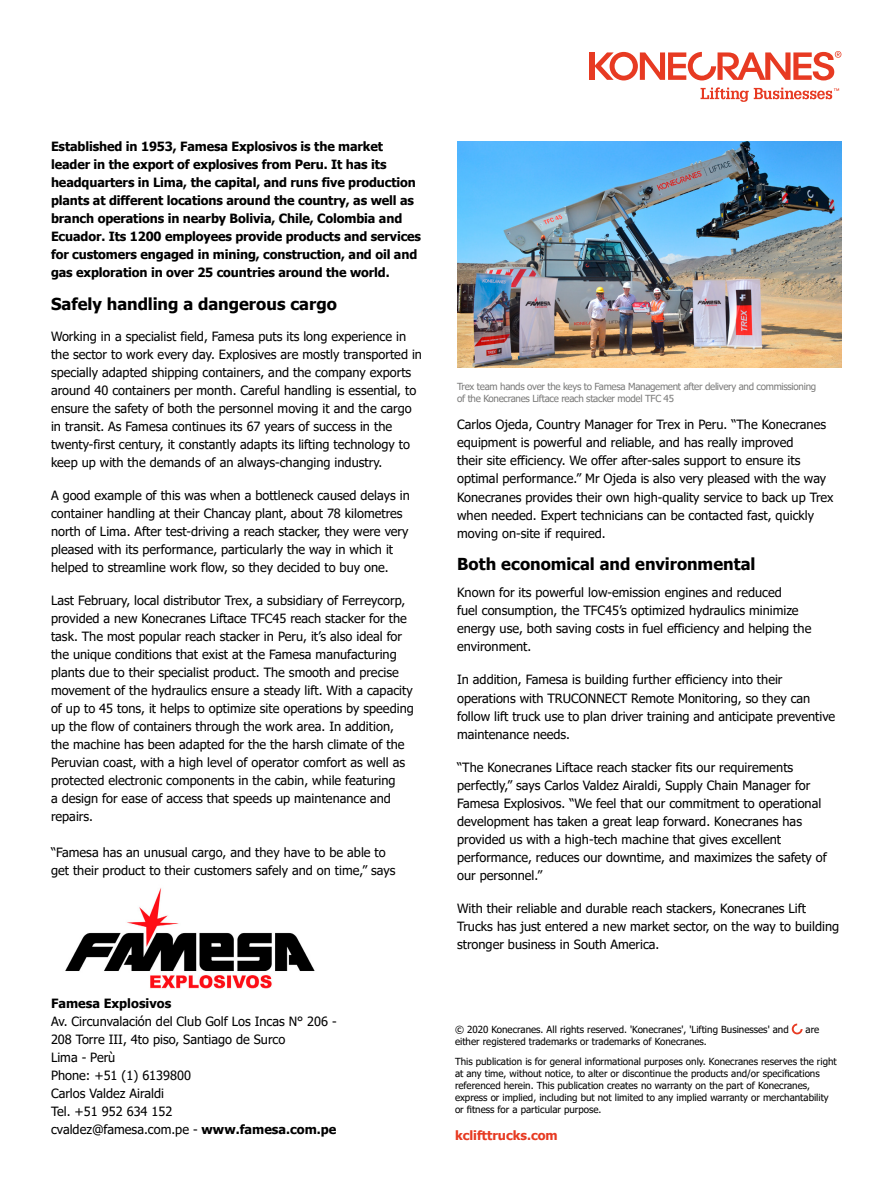
<style>
.page{position:relative;width:893px;height:1191px;background:#fff}
.page>*{position:absolute;margin:0;border:0;box-sizing:border-box;transform-origin:0 0}
.t1{font:700 16.5px "Tahoma";color:#000}
.t2{font:12.75px/18px "Tahoma";color:#000}
.t3{font:700 12.75px/18px "Tahoma";letter-spacing:-.01em;color:#000}
.t4{font:700 12.75px "Tahoma";color:#e73a22}
.t5{font:9.75px/12px "Tahoma";color:#000}
.t6{font:9.75px/12px "Tahoma";letter-spacing:-.03em;color:#7b7b7a}
.s1{font-weight:700}
</style>
<div class="page">
<img style="left:65px;top:888px;width:250px;height:101px">
<div style="left:590px;top:52px;width:5px;height:28px;background:#e73a22"></div>
<svg style="left:595px;top:51px;width:246px;height:29px"></svg>
<svg style="left:700px;top:87px;width:139px;height:15px"></svg>
<svg style="left:792px;top:1023px;width:11px;height:11px"></svg>
<img style="left:457px;top:141px;width:385px;height:227px">
<p class="t3" style="left:51px;top:138px;width:372px">Established in 1953, Famesa Explosivos is the market leader in the export of explosives from Peru. It has its headquarters in Lima, the capital, and runs five production plants at different locations around the country, as well as branch operations in nearby Bolivia, Chile, Colombia and Ecuador. Its 1200 employees provide products and services for customers engaged in mining, construction, and oil and gas exploration in over 25 countries around the world.</p>
<p class="t1" style="left:51px;top:292px;width:287px">Safely handling a dangerous cargo</p>
<p class="t2" style="left:51px;top:328px;width:373px">Working in a specialist field, Famesa puts its long experience in the sector to work every day. Explosives are mostly transported in specially adapted shipping containers, and the company exports around 40 containers per month. Careful handling is essential, to ensure the safety of both the personnel moving it and the cargo in transit. As Famesa continues its 67 years of success in the twenty-first century, it constantly adapts its lifting technology to keep up with the demands of an always-changing industry.</p>
<p class="t2" style="left:51px;top:487px;width:360px">A good example of this was when a bottleneck caused delays in container handling at their Chancay plant, about 78 kilometres north of Lima. After test-driving a reach stacker, they were very pleased with its performance, particularly the way in which it helped to streamline work flow, so they decided to buy one.</p>
<p class="t2" style="left:51px;top:592px;width:364px">Last February, local distributor Trex, a subsidiary of Ferreycorp, provided a new Konecranes Liftace TFC45 reach stacker for the task. The most popular reach stacker in Peru, it’s also ideal for the unique conditions that exist at the Famesa manufacturing plants due to their specialist product. The smooth and precise movement of the hydraulics ensure a steady lift. With a capacity of up to 45 tons, it helps to optimize site operations by speeding up the flow of containers through the work area. In addition, the machine has been adapted for the the harsh climate of the Peruvian coast, with a high level of operator comfort as well as protected electronic components in the cabin, while featuring<br>a design for ease of access that speeds up maintenance and repairs.</p>
<p class="t2" style="left:51px;top:844px;width:346px">“Famesa has an unusual cargo, and they have to be able to get their product to their customers safely and on time,” says</p>
<p class="t6" style="left:457px;top:381px;width:361px">Trex team hands over the keys to Famesa Management after delivery and commissioning of the Konecranes Liftace reach stacker model TFC 45</p>
<p class="t2" style="left:457px;top:416px;width:378px">Carlos Ojeda, Country Manager for Trex in Peru. “The Konecranes equipment is powerful and reliable, and has really improved<br>their site efficiency. We offer after-sales support to ensure its optimal performance.” Mr Ojeda is also very pleased with the way Konecranes provides their own high-quality service to back up Trex when needed. Expert technicians can be contacted fast, quickly moving on-site if required.</p>
<p class="t1" style="left:457px;top:553px;width:300px">Both economical and environmental</p>
<p class="t2" style="left:457px;top:584px;width:356px">Known for its powerful low-emission engines and reduced<br>fuel consumption, the TFC45’s optimized hydraulics minimize energy use, both saving costs in fuel efficiency and helping the environment.</p>
<p class="t2" style="left:457px;top:671px;width:380px">In addition, Famesa is building further efficiency into their operations with TRUCONNECT Remote Monitoring, so they can follow lift truck use to plan driver training and anticipate preventive maintenance needs.</p>
<p class="t2" style="left:457px;top:758px;width:371px">“The Konecranes Liftace reach stacker fits our requirements perfectly,” says Carlos Valdez Airaldi, Supply Chain Manager for Famesa Explosivos. “We feel that our commitment to operational development has taken a great leap forward. Konecranes has provided us with a high-tech machine that gives excellent performance, reduces our downtime, and maximizes the safety of our personnel.”</p>
<p class="t2" style="left:457px;top:899px;width:384px">With their reliable and durable reach stackers, Konecranes Lift<br>Trucks has just entered a new market sector, on the way to building stronger business in South America.</p>
<p class="t3" style="left:51px;top:995px;width:122px">Famesa Explosivos</p>
<p class="t2" style="left:51px;top:1013px;width:287px">Av. Circunvalación del Club Golf Los Incas N° 206 -<br>208 Torre III, 4to piso, Santiago de Surco<br>Lima - Perù<br>Phone: +51 (1) 6139800<br>Carlos Valdez Airaldi<br>Tel. +51 952 634 152<br>cvaldez@famesa.com.pe - <span class="s1">www.famesa.com.pe</span></p>
<p class="t5" style="left:455px;top:1024px;width:335px">© 2020 Konecranes. All rights reserved. 'Konecranes', 'Lifting Businesses' and</p>
<p class="t5" style="left:806px;top:1024px;width:15px">are</p>
<p class="t5" style="left:455px;top:1031px;width:383px;line-height:20.5px">either registered trademarks or trademarks of Konecranes.<br>This publication is for general informational purposes only. Konecranes reserves the right</p>
<p class="t5" style="left:455px;top:1068px;width:375px">at any time, without notice, to alter or discontinue the products and/or specifications referenced herein. This publication creates no warranty on the part of Konecranes, express or implied, including but not limited to any implied warranty or merchantability or fitness for a particular purpose.</p>
<p class="t4" style="left:455px;top:1126px;width:104px">kclifttrucks.com</p>
</div>
